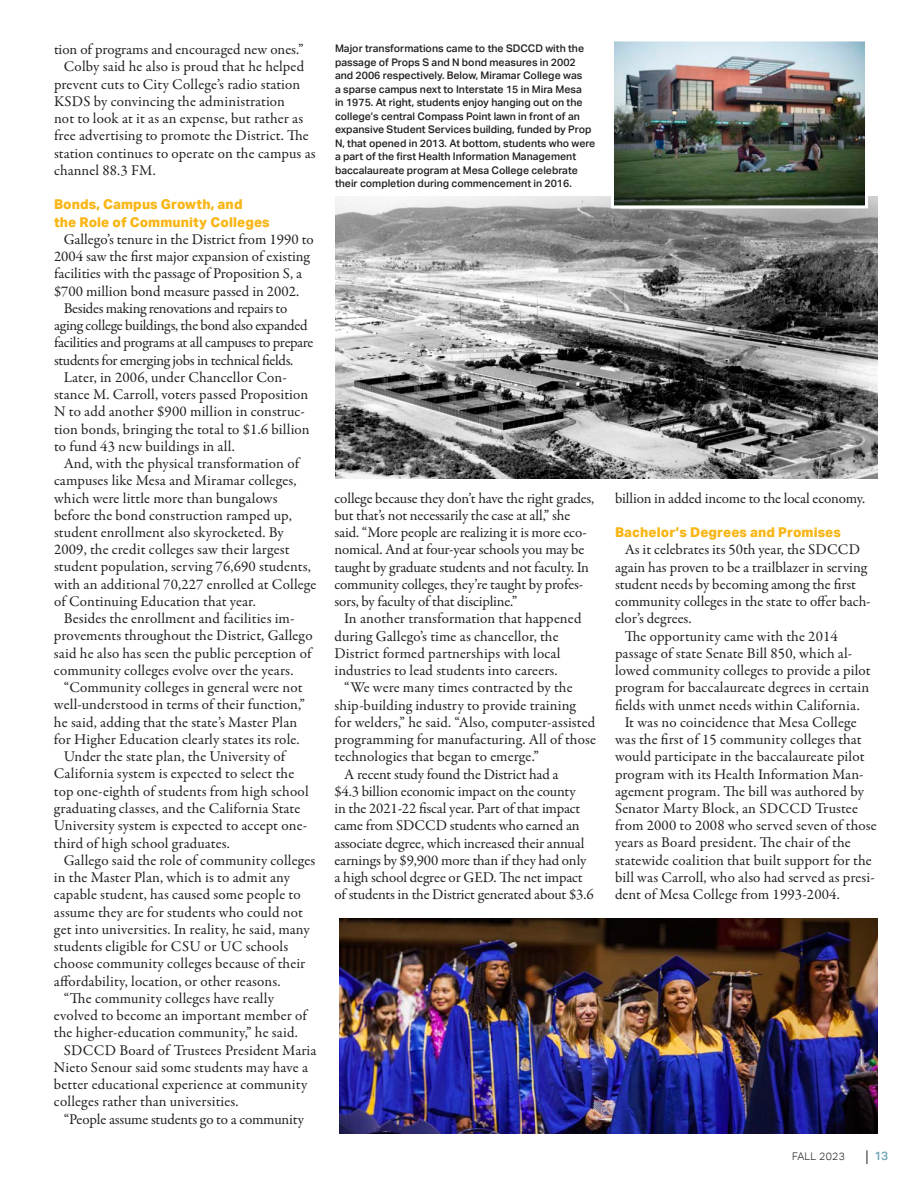
<style>
.page{position:relative;width:918px;height:1188px;background:#fff}
.page>*{position:absolute;margin:0;border:0;box-sizing:border-box;transform-origin:0 0}
.t1{font:15px/17.2px "Garamond Premr Pro";letter-spacing:.005em;color:#231f20}
.t2{font:15px/17.2px "Garamond Premr Pro";letter-spacing:-.02em;color:#231f20}
.t3{font:15px "Garamond Premr Pro";letter-spacing:-.015em;color:#231f20}
.t4{font:800 13.5px/17.2px "Aktiv Grotesk";letter-spacing:.01em;color:#f8b617}
.t5{font:500 12px "Aktiv Grotesk";color:#69a0b7}
.t6{font:500 10.5px/13.5px "Aktiv Grotesk";color:#231f20}
.t7{font:300 10.5px "Aktiv Grotesk";letter-spacing:.025em;color:#231f20}
</style>
<div class="page">
<svg style="left:867px;top:1150px;width:1px;height:14px"></svg>
<img style="left:335px;top:197px;width:543px;height:282px">
<img style="left:615px;top:42px;width:249px;height:162px">
<div style="left:611px;top:38px;width:257px;height:170px;border:3px solid #fff"></div>
<img style="left:339px;top:918px;width:539px;height:216px">
<p class="t1" style="left:54px;top:41px;width:251px">tion of programs and encouraged new ones.”</p>
<p class="t1" style="left:54px;top:58px;width:263px;text-indent:10px">Colby said he also is proud that he helped prevent cuts to City College’s radio station KSDS by convincing the administration<br>not to look at it as an expense, but rather as free advertising to promote the District. The station continues to operate on the campus as channel 88.3 FM.</p>
<p class="t4" style="left:54px;top:196px;width:217px">Bonds, Campus Growth, and<br>the Role of Community Colleges</p>
<p class="t1" style="left:54px;top:231px;width:261px;text-indent:10px">Gallego’s tenure in the District from 1990 to 2004 saw the first major expansion of existing facilities with the passage of Proposition S, a $700 million bond measure passed in 2002.</p>
<p class="t2" style="left:54px;top:300px;width:261px;text-indent:10px">Besides making renovations and repairs to aging college buildings, the bond also expanded facilities and programs at all campuses to prepare students for emerging jobs in technical fields.</p>
<p class="t1" style="left:54px;top:369px;width:257px;text-indent:10px">Later, in 2006, under Chancellor Con&shy;stance M. Carroll, voters passed Proposition N to add another $900 million in construc&shy;tion bonds, bringing the total to $1.6 billion to fund 43 new buildings in all.</p>
<p class="t1" style="left:54px;top:455px;width:264px;text-indent:10px">And, with the physical transformation of campuses like Mesa and Miramar colleges, which were little more than bungalows before the bond construction ramped up, student enrollment also skyrocketed. By 2009, the credit colleges saw their largest student population, serving 76,690 students, with an additional 70,227 enrolled at College of Continuing Education that year.</p>
<p class="t1" style="left:54px;top:610px;width:260px;text-indent:10px">Besides the enrollment and facilities im&shy;provements throughout the District, Gallego said he also has seen the public perception of community colleges evolve over the years.</p>
<p class="t1" style="left:54px;top:679px;width:252px;text-align:center">“Community colleges in general were not well-understood in terms of their function,” he said, adding that the state’s Master Plan for Higher Education clearly states its role.</p>
<p class="t1" style="left:54px;top:748px;width:256px;text-indent:10px">Under the state plan, the University of California system is expected to select the top one-eighth of students from high school graduating classes, and the California State University system is expected to accept one&shy;third of high school graduates.</p>
<p class="t1" style="left:54px;top:852px;width:263px;text-indent:10px">Gallego said the role of community colleges in the Master Plan, which is to admit any capable student, has caused some people to assume they are for students who could not get into universities. In reality, he said, many students eligible for CSU or UC schools choose community colleges because of their affordability, location, or other reasons.</p>
<p class="t1" style="left:54px;top:990px;width:254px;text-indent:10px">“The community colleges have really evolved to become an important member of the higher-education community,” he said.</p>
<p class="t1" style="left:54px;top:1042px;width:264px;text-indent:10px">SDCCD Board of Trustees President Maria Nieto Senour said some students may have a better educational experience at community colleges rather than universities.</p>
<p class="t3" style="left:64px;top:1110px;width:242px">“People assume students go to a community</p>
<p class="t6" style="left:335px;top:42px;width:262px">Major transformations came to the SDCCD with the passage of Props S and N bond measures in 2002 and 2006 respectively. Below, Miramar College was<br>a sparse campus next to Interstate 15 in Mira Mesa<br>in 1975. At right, students enjoy hanging out on the college’s central Compass Point lawn in front of an expansive Student Services building, funded by Prop N, that opened in 2013. At bottom, students who were a part of the first Health Information Management baccalaureate program at Mesa College celebrate their completion during commencement in 2016.</p>
<p class="t1" style="left:334px;top:490px;width:261px">college because they don’t have the right grades, but that’s not necessarily the case at all,” she said. “More people are realizing it is more eco&shy;nomical. And at four-year schools you may be taught by graduate students and not faculty. In community colleges, they’re taught by profes&shy;sors, by faculty of that discipline.”</p>
<p class="t1" style="left:334px;top:610px;width:249px;text-indent:10px">In another transformation that happened during Gallego’s time as chancellor, the District formed partnerships with local industries to lead students into careers.</p>
<p class="t1" style="left:334px;top:679px;width:263px;text-indent:10px">“We were many times contracted by the ship-building industry to provide training for welders,” he said. “Also, computer-assisted programming for manufacturing. All of those technologies that began to emerge.”</p>
<p class="t1" style="left:334px;top:766px;width:261px;text-indent:10px">A recent study found the District had a<br>$4.3 billion economic impact on the county<br>in the 2021-22 fiscal year. Part of that impact came from SDCCD students who earned an associate degree, which increased their annual earnings by $9,900 more than if they had only a high school degree or GED. The net impact of students in the District generated about $3.6</p>
<p class="t1" style="left:615px;top:490px;width:252px">billion in added income to the local economy.</p>
<p class="t4" style="left:615px;top:524px;width:227px">Bachelor’s Degrees and Promises</p>
<p class="t1" style="left:615px;top:541px;width:257px;text-indent:10px">As it celebrates its 50th year, the SDCCD again has proven to be a trailblazer in serving student needs by becoming among the first community colleges in the state to offer bach&shy;elor’s degrees.</p>
<p class="t1" style="left:615px;top:628px;width:257px;text-indent:10px">The opportunity came with the 2014 passage of state Senate Bill 850, which al&shy;lowed community colleges to provide a pilot program for baccalaureate degrees in certain fields with unmet needs within California.</p>
<p class="t1" style="left:615px;top:714px;width:263px;text-indent:10px">It was no coincidence that Mesa College was the first of 15 community colleges that would participate in the baccalaureate pilot program with its Health Information Man&shy;agement program. The bill was authored by Senator Marty Block, an SDCCD Trustee from 2000 to 2008 who served seven of those years as Board president. The chair of the statewide coalition that built support for the bill was Carroll, who also had served as presi&shy;dent of Mesa College from 1993-2004.</p>
<p class="t7" style="left:792px;top:1150px;width:54px">FALL 2023</p>
<p class="t5" style="left:874px;top:1149px;width:15px">13</p>
</div>
